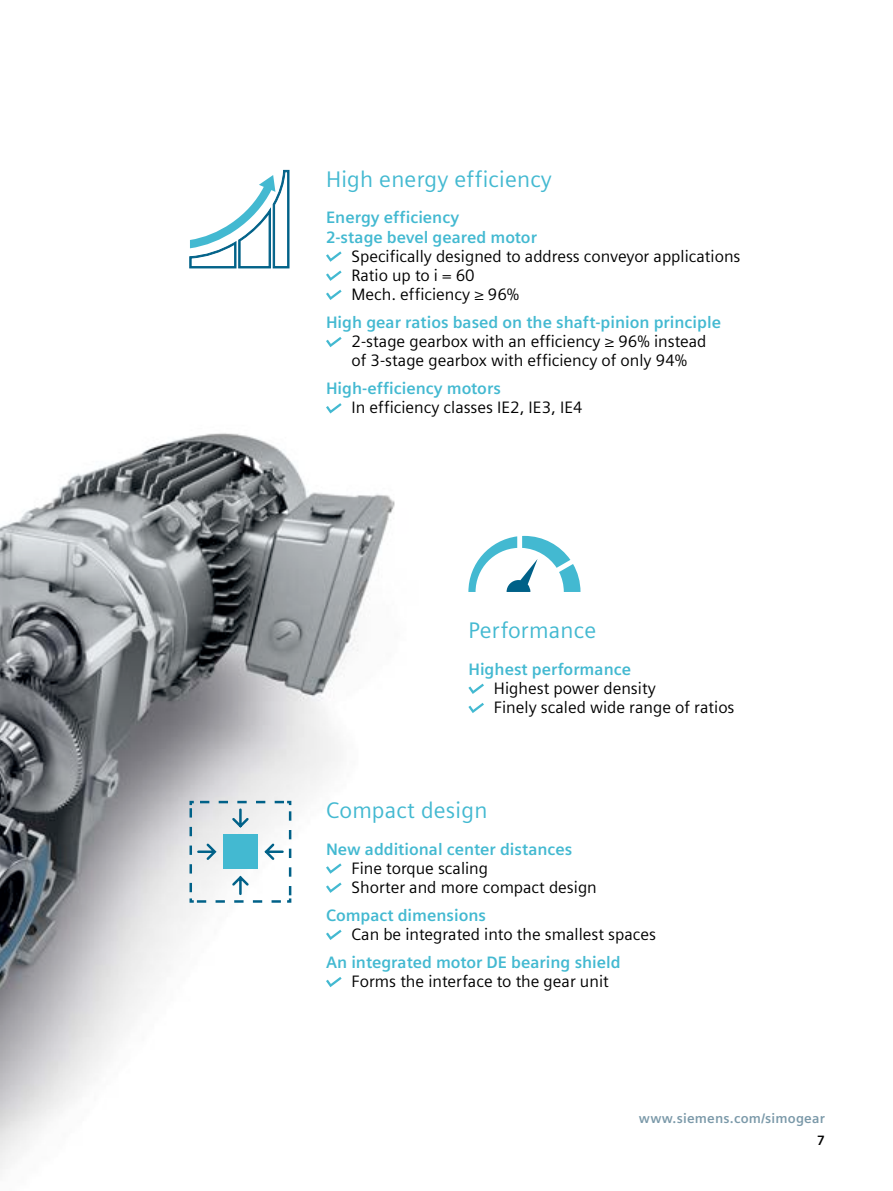
<style>
.page{position:relative;width:893px;height:1191px;background:#fff}
.page>*{position:absolute;margin:0;border:0;box-sizing:border-box;transform-origin:0 0}
.t1{font:22.5px "Siemens Sans Global";letter-spacing:.01em;color:#43b9d1}
.t2{font:16.5px/19.2px "Siemens Sans Global";color:#000}
.t3{font:700 16.5px/19.5px "Siemens Sans Global";color:#43b9d1}
.t4{font:700 13.5px "Siemens Sans Global";letter-spacing:.015em;color:#7b99a9}
.t5{font:700 13.5px "Siemens Sans Global";color:#000}
</style>
<div class="page">
<img style="left:0;top:433px;width:395px;height:737px">
<svg style="left:468px;top:536px;width:112px;height:56px"></svg>
<svg style="left:468px;top:683px;width:16px;height:11px"></svg>
<svg style="left:468px;top:703px;width:16px;height:10px"></svg>
<svg style="left:326px;top:251px;width:16px;height:11px"></svg>
<svg style="left:326px;top:270px;width:16px;height:11px"></svg>
<svg style="left:326px;top:290px;width:16px;height:10px"></svg>
<svg style="left:326px;top:337px;width:16px;height:10px"></svg>
<svg style="left:326px;top:403px;width:16px;height:10px"></svg>
<svg style="left:189px;top:170px;width:100px;height:98px"></svg>
<svg style="left:326px;top:863px;width:16px;height:10px"></svg>
<svg style="left:326px;top:882px;width:16px;height:11px"></svg>
<svg style="left:326px;top:929px;width:16px;height:11px"></svg>
<svg style="left:326px;top:976px;width:16px;height:11px"></svg>
<svg style="left:188px;top:799px;width:105px;height:105px"></svg>
<h1 class="t1" style="left:326px;top:162px;width:227px">High energy efficiency</h1>
<p class="t3" style="left:326px;top:208px;width:212px">Energy efficiency<br>2-stage bevel geared motor</p>
<p class="t2" style="left:351px;top:247px;width:390px">Specifically designed to address conveyor applications<br>Ratio up to i = 60<br>Mech. efficiency ≥ 96%</p>
<p class="t3" style="left:326px;top:312px;width:396px">High gear ratios based on the shaft-pinion principle</p>
<p class="t2" style="left:351px;top:332px;width:356px">2-stage gearbox with an efficiency ≥ 96% instead of 3-stage gearbox with efficiency of only 94%</p>
<p class="t3" style="left:326px;top:379px;width:176px">High-efficiency motors</p>
<p class="t2" style="left:351px;top:399px;width:233px">In efficiency classes IE2, IE3, IE4</p>
<h1 class="t1" style="left:468px;top:614px;width:129px">Performance</h1>
<p class="t3" style="left:468px;top:659px;width:164px">Highest performance</p>
<p class="t2" style="left:494px;top:679px;width:242px">Highest power density<br>Finely scaled wide range of ratios</p>
<h1 class="t1" style="left:326px;top:794px;width:163px">Compact design</h1>
<p class="t3" style="left:326px;top:839px;width:248px">New additional center distances</p>
<p class="t2" style="left:351px;top:859px;width:247px">Fine torque scaling<br>Shorter and more compact design</p>
<p class="t3" style="left:326px;top:905px;width:162px">Compact dimensions</p>
<p class="t2" style="left:351px;top:925px;width:306px">Can be integrated into the smallest spaces</p>
<p class="t3" style="left:326px;top:952px;width:296px">An integrated motor DE bearing shield</p>
<p class="t2" style="left:351px;top:972px;width:259px">Forms the interface to the gear unit</p>
<p class="t4" style="left:639px;top:1110px;width:187px">www.siemens.com/simogear</p>
<p class="t5" style="left:817px;top:1132px;width:9px">7</p>
</div>
